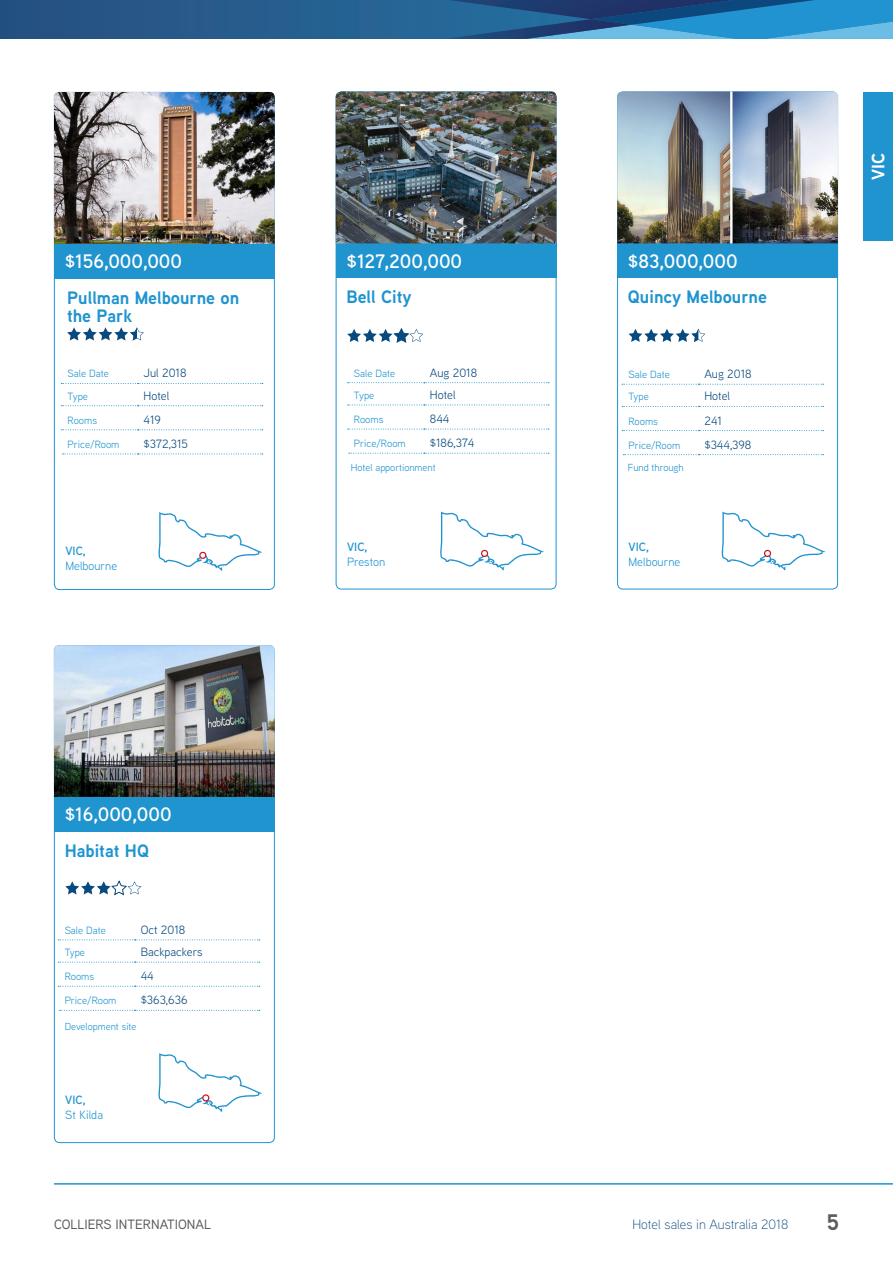
<style>
.page{position:relative;width:893px;height:1263px;background:#fff}
.page>*{position:absolute;margin:0;border:0;box-sizing:border-box;transform-origin:0 0}
.t1{font:700 22.5px "Aaux Next";color:#5c5c5c}
.t2{font:600 19.5px "Aaux Next";color:#fff}
.t3{font:700 18px/18px "Aaux Next";color:#1f94cf}
.t4{font:700 18px "Aaux Next";color:#fff}
.t5{font:300 13.5px "Aaux Next";color:#08497e}
.t6{font:500 13.5px "Aaux Next";color:#5c5c5c}
.t7{font:12px "Aaux Next";color:#08497e}
.t8{font:12px "Aaux Next";color:#1f94cf}
.t9{font:600 12px "Aaux Next";color:#1f94cf}
.t10{font:10.5px "Aaux Next";color:#1f94cf}
.t11{font:10.2px "Aaux Next";color:#1f94cf}
</style>
<div class="page">
<hr style="left:54px;top:1183px;width:839px;height:1px;background:#1f94cf">
<svg style="left:0;top:0;width:893px;height:39px;background:#27689b"></svg>
<svg style="left:348px;top:382px;width:201px;height:1px"></svg>
<svg style="left:348px;top:405px;width:201px;height:1px"></svg>
<svg style="left:348px;top:429px;width:201px;height:1px"></svg>
<svg style="left:349px;top:453px;width:200px;height:1px"></svg>
<svg style="left:622px;top:384px;width:202px;height:1px"></svg>
<svg style="left:622px;top:406px;width:202px;height:1px"></svg>
<svg style="left:622px;top:430px;width:202px;height:1px"></svg>
<svg style="left:623px;top:454px;width:201px;height:1px"></svg>
<div style="left:336px;top:243px;width:220px;height:35px;background:#1f94cf"></div>
<div style="left:617px;top:243px;width:221px;height:35px;background:#1f94cf"></div>
<img style="left:336px;top:92px;width:220px;height:151px">
<img style="left:617px;top:92px;width:221px;height:151px">
<svg style="left:440px;top:511px;width:104px;height:59px"></svg>
<div style="left:481px;top:550px;width:7px;height:7px;border:1px solid #cf0d1c;border-radius:50%"></div>
<svg style="left:722px;top:511px;width:103px;height:59px"></svg>
<div style="left:764px;top:550px;width:7px;height:7px;border:1px solid #cf0d1c;border-radius:50%"></div>
<svg style="left:61px;top:383px;width:202px;height:1px"></svg>
<svg style="left:61px;top:405px;width:202px;height:1px"></svg>
<svg style="left:61px;top:429px;width:202px;height:1px"></svg>
<svg style="left:63px;top:454px;width:200px;height:1px"></svg>
<div style="left:54px;top:244px;width:221px;height:34px;background:#1f94cf"></div>
<img style="left:54px;top:92px;width:221px;height:152px">
<svg style="left:158px;top:512px;width:104px;height:59px"></svg>
<div style="left:199px;top:552px;width:7px;height:7px;border:1px solid #cf0d1c;border-radius:50%"></div>
<svg style="left:347px;top:328px;width:76px;height:15px"></svg>
<svg style="left:58px;top:939px;width:202px;height:1px"></svg>
<svg style="left:58px;top:962px;width:202px;height:1px"></svg>
<svg style="left:58px;top:986px;width:202px;height:1px"></svg>
<svg style="left:60px;top:1010px;width:200px;height:1px"></svg>
<div style="left:54px;top:797px;width:221px;height:34px;background:#1f94cf"></div>
<img style="left:54px;top:645px;width:221px;height:152px">
<svg style="left:158px;top:1053px;width:104px;height:59px"></svg>
<div style="left:202px;top:1094px;width:7px;height:7px;border:1px solid #cf0d1c;border-radius:50%"></div>
<svg style="left:65px;top:880px;width:76px;height:16px"></svg>
<svg style="left:67px;top:327px;width:77px;height:13px"></svg>
<svg style="left:628px;top:329px;width:77px;height:13px"></svg>
<div style="left:864px;top:92px;width:29px;height:149px;background:#1f94cf"></div>
<h3 class="t4" style="left:865px;top:180px;width:28px;rotate:-90deg">VIC</h3>
<h2 class="t2" style="left:65px;top:248px;width:119px">$156,000,000</h2>
<h2 class="t2" style="left:346px;top:247px;width:117px">$127,200,000</h2>
<h2 class="t2" style="left:628px;top:247px;width:111px">$83,000,000</h2>
<h3 class="t3" style="left:67px;top:288px;width:174px">Pullman Melbourne on the Park</h3>
<h3 class="t3" style="left:346px;top:288px;width:67px">Bell City</h3>
<h3 class="t3" style="left:628px;top:288px;width:141px">Quincy Melbourne</h3>
<p class="t10" style="left:68px;top:367px;width:43px">Sale Date</p>
<p class="t7" style="left:144px;top:365px;width:44px">Jul 2018</p>
<p class="t10" style="left:68px;top:389px;width:22px">Type</p>
<p class="t7" style="left:144px;top:387px;width:27px">Hotel</p>
<p class="t10" style="left:68px;top:413px;width:31px">Rooms</p>
<p class="t7" style="left:144px;top:412px;width:19px">419</p>
<p class="t10" style="left:68px;top:437px;width:53px">Price/Room</p>
<p class="t7" style="left:144px;top:436px;width:46px">$372,315</p>
<p class="t10" style="left:354px;top:366px;width:43px">Sale Date</p>
<p class="t7" style="left:430px;top:364px;width:49px">Aug 2018</p>
<p class="t10" style="left:354px;top:388px;width:22px">Type</p>
<p class="t7" style="left:430px;top:387px;width:27px">Hotel</p>
<p class="t10" style="left:354px;top:412px;width:31px">Rooms</p>
<p class="t7" style="left:430px;top:411px;width:21px">844</p>
<p class="t10" style="left:354px;top:436px;width:53px">Price/Room</p>
<p class="t7" style="left:430px;top:435px;width:46px">$186,374</p>
<p class="t10" style="left:628px;top:367px;width:43px">Sale Date</p>
<p class="t7" style="left:704px;top:366px;width:49px">Aug 2018</p>
<p class="t10" style="left:628px;top:390px;width:22px">Type</p>
<p class="t7" style="left:704px;top:388px;width:27px">Hotel</p>
<p class="t10" style="left:628px;top:414px;width:31px">Rooms</p>
<p class="t7" style="left:704px;top:412px;width:19px">241</p>
<p class="t10" style="left:628px;top:438px;width:53px">Price/Room</p>
<p class="t7" style="left:704px;top:436px;width:48px">$344,398</p>
<p class="t11" style="left:351px;top:460px;width:86px">Hotel apportionment</p>
<p class="t11" style="left:628px;top:460px;width:57px">Fund through</p>
<p class="t9" style="left:65px;top:543px;width:22px">VIC,</p>
<p class="t8" style="left:65px;top:558px;width:53px">Melbourne</p>
<p class="t9" style="left:347px;top:538px;width:22px">VIC,</p>
<p class="t8" style="left:347px;top:553px;width:40px">Preston</p>
<p class="t9" style="left:628px;top:538px;width:22px">VIC,</p>
<p class="t8" style="left:628px;top:553px;width:53px">Melbourne</p>
<h2 class="t2" style="left:65px;top:801px;width:108px">$16,000,000</h2>
<h3 class="t3" style="left:65px;top:841px;width:86px">Habitat HQ</h3>
<p class="t10" style="left:65px;top:923px;width:43px">Sale Date</p>
<p class="t7" style="left:141px;top:922px;width:46px">Oct 2018</p>
<p class="t10" style="left:65px;top:945px;width:22px">Type</p>
<p class="t7" style="left:141px;top:944px;width:63px">Backpackers</p>
<p class="t10" style="left:65px;top:969px;width:31px">Rooms</p>
<p class="t7" style="left:141px;top:968px;width:15px">44</p>
<p class="t10" style="left:65px;top:993px;width:53px">Price/Room</p>
<p class="t7" style="left:141px;top:992px;width:48px">$363,636</p>
<p class="t11" style="left:65px;top:1020px;width:73px">Development site</p>
<p class="t9" style="left:65px;top:1091px;width:22px">VIC,</p>
<p class="t8" style="left:65px;top:1107px;width:39px">St Kilda</p>
<p class="t6" style="left:54px;top:1215px;width:159px">COLLIERS INTERNATIONAL</p>
<p class="t5" style="left:632px;top:1215px;width:157px">Hotel sales in Australia 2018</p>
<h1 class="t1" style="left:827px;top:1206px;width:14px">5</h1>
</div>
